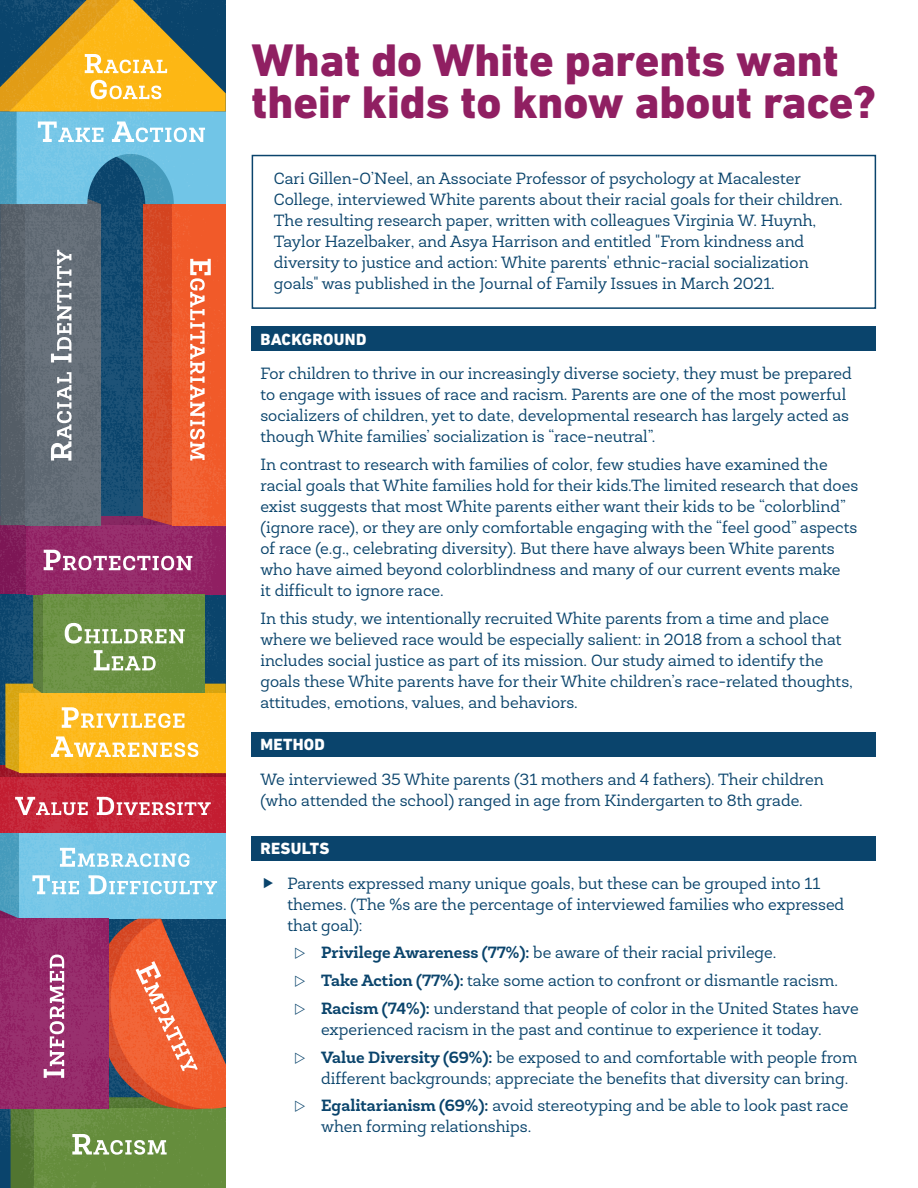
<style>
.page{position:relative;width:918px;height:1188px;background:#fff}
.page>*{position:absolute;margin:0;border:0;box-sizing:border-box;transform-origin:0 0}
.t1{font:800 46.5px/42px "DIN Next LT Pro";color:#901f62}
.t2{font:16.5px/21px "Newslab";color:#0a446c}
.t3{font:800 16.5px "DIN Next LT Pro";letter-spacing:.02em;color:#fff}
.s1{font-weight:700}
</style>
<div class="page">
<img style="left:0;top:525px;width:225px;height:261px">
<div style="left:252px;top:155px;width:624px;height:154px;border:2px solid #0a446c"></div>
<div style="left:252px;top:326px;width:624px;height:25px;background:#0a446c"></div>
<div style="left:252px;top:732px;width:624px;height:25px;background:#0a446c"></div>
<div style="left:252px;top:836px;width:624px;height:25px;background:#0a446c"></div>
<svg style="left:44px;top:550px;width:148px;height:20px"></svg>
<svg style="left:0;top:786px;width:226px;height:402px;background:#957073"></svg>
<svg style="left:5px;top:594px;width:221px;height:179px;background:#a6a046"></svg>
<svg style="left:0;top:0;width:226px;height:525px;background:#8a7b6d"></svg>
<h1 class="t1" style="left:252px;top:39px;width:626px">What do White parents want their kids to know about race?</h1>
<p class="t2" style="left:274px;top:168px;width:570px">Cari Gillen-O’Neel, an Associate Professor of psychology at Macalester College, interviewed White parents about their racial goals for their children.<br>The resulting research paper, written with colleagues Virginia W. Huynh, Taylor Hazelbaker, and Asya Harrison and entitled "From kindness and diversity to justice and action: White parents' ethnic-racial socialization goals" was published in the Journal of Family Issues in March 2021.</p>
<p class="t3" style="left:260px;top:330px;width:108px">BACKGROUND</p>
<p class="t2" style="left:260px;top:363px;width:593px">For children to thrive in our increasingly diverse society, they must be prepared to engage with issues of race and racism. Parents are one of the most powerful socializers of children, yet to date, developmental research has largely acted as though White families’ socialization is “race-neutral”.</p>
<p class="t2" style="left:260px;top:454px;width:599px">In contrast to research with families of color, few studies have examined the racial goals that White families hold for their kids.The limited research that does exist suggests that most White parents either want their kids to be “colorblind” (ignore race), or they are only comfortable engaging with the “feel good” aspects of race (e.g., celebrating diversity). But there have always been White parents who have aimed beyond colorblindness and many of our current events make<br>it difficult to ignore race.</p>
<p class="t2" style="left:260px;top:608px;width:594px">In this study, we intentionally recruited White parents from a time and place where we believed race would be especially salient: in 2018 from a school that includes social justice as part of its mission. Our study aimed to identify the goals these White parents have for their White children’s race-related thoughts, attitudes, emotions, values, and behaviors.</p>
<p class="t3" style="left:260px;top:735px;width:66px">METHOD</p>
<p class="t2" style="left:260px;top:769px;width:565px">We interviewed 35 White parents (31 mothers and 4 fathers). Their children (who attended the school) ranged in age from Kindergarten to 8th grade.</p>
<p class="t3" style="left:260px;top:839px;width:71px">RESULTS</p>
<p class="t2" style="left:287px;top:873px;width:558px">Parents expressed many unique goals, but these can be grouped into 11 themes. (The %s are the percentage of interviewed families who expressed that goal):</p>
<p class="t2" style="left:321px;top:939px;width:539px;line-height:27.8px"><span class="s1">Privilege Awareness (77%):</span> be aware of their racial privilege.<br><span class="s1">Take Action (77%):</span> take some action to confront or dismantle racism.<br><span class="s1">Racism (74%):</span> understand that people of color in the United States have</p>
<p class="t2" style="left:321px;top:1016px;width:538px;line-height:27.8px">experienced racism in the past and continue to experience it today.<br><span class="s1">Value Diversity (69%):</span> be exposed to and comfortable with people from</p>
<p class="t2" style="left:321px;top:1064px;width:529px;line-height:27.8px">different backgrounds; appreciate the benefits that diversity can bring.<br><span class="s1">Egalitarianism (69%):</span> avoid stereotyping and be able to look past race</p>
<p class="t2" style="left:321px;top:1116px;width:212px">when forming relationships.</p>
</div>
